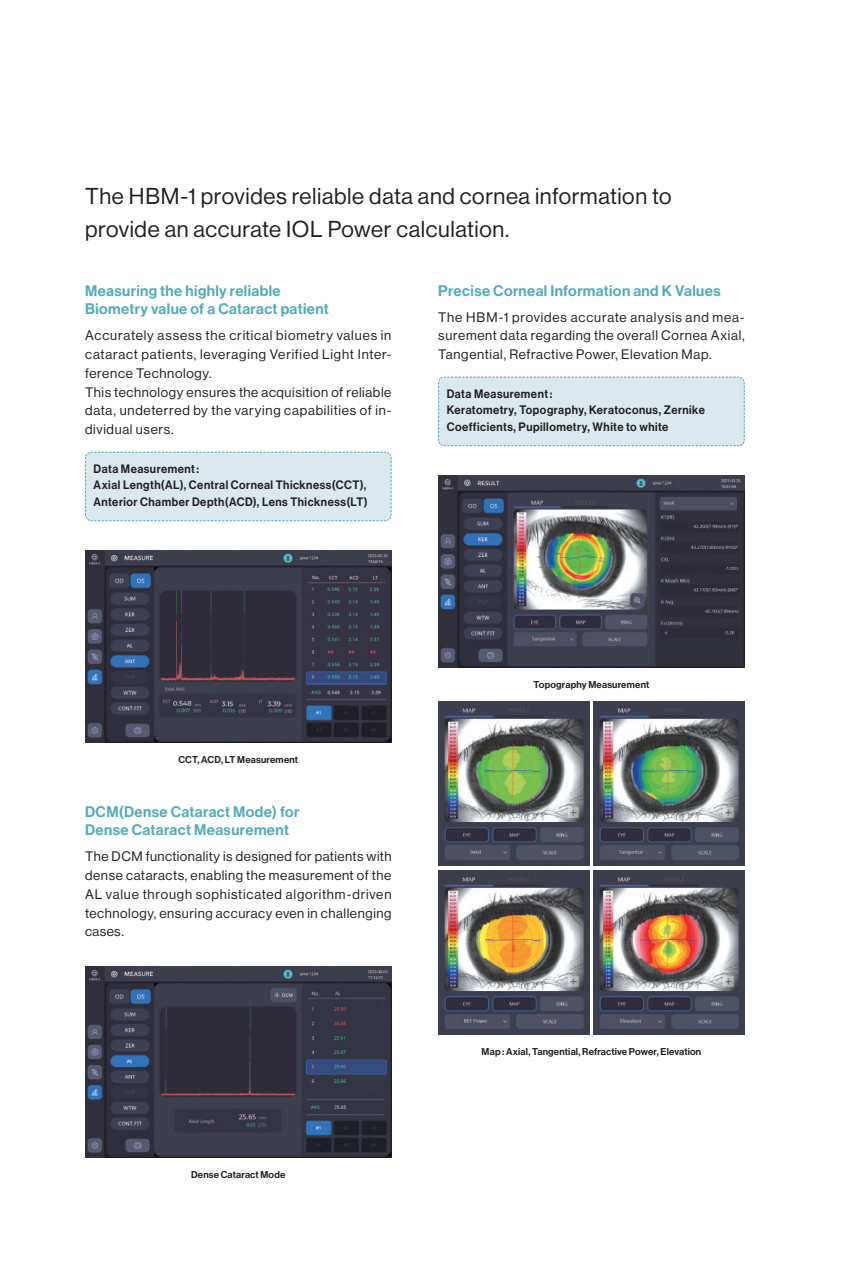
<style>
.page{position:relative;width:851px;height:1263px;background:#fff}
.page>*{position:absolute;margin:0;border:0;box-sizing:border-box;transform-origin:0 0}
.t1{font:22.5px/33px "N Haas Grotesk DS Pro 55 Rg";letter-spacing:.025em;color:#231f20}
.t2{font:15px/18.8px "N Haas Grotesk DS Pro 65 Md";letter-spacing:.025em;color:#52abb8}
.t3{font:13.5px/18.8px "N Haas Grotesk DS Pro 55 Rg";letter-spacing:.045em;color:#231f20;text-align:justify}
.t4{font:12px/16.5px "N Haas Grotesk DS Pro 65 Md";letter-spacing:.045em;color:#231f20;scale:.95 1}
.t5{font:9.75px "N Haas Grotesk DS Pro 65 Md";letter-spacing:.02em;color:#231f20}
</style>
<div class="page">
<div style="left:85px;top:451px;width:307px;height:70px;background:#dae9ed"></div>
<div style="left:438px;top:376px;width:306px;height:70px;background:#dae9ed"></div>
<img style="left:85px;top:966px;width:306px;height:191px">
<img style="left:85px;top:551px;width:306px;height:191px">
<img style="left:438px;top:476px;width:306px;height:191px">
<img style="left:438px;top:701px;width:151px;height:165px">
<img style="left:593px;top:701px;width:151px;height:165px">
<img style="left:438px;top:870px;width:151px;height:165px">
<img style="left:593px;top:870px;width:151px;height:165px">
<h1 class="t1" style="left:85px;top:180px;width:588px">The HBM-1 provides reliable data and cornea information to provide an accurate IOL Power calculation.</h1>
<p class="t2" style="left:85px;top:281px;width:245px">Measuring the highly reliable<br>Biometry value of a Cataract patient</p>
<p class="t3" style="left:85px;top:326px;width:308px;text-align:left">Accurately assess the critical biometry values in cataract patients, leveraging Verified Light Inter&shy;ference Technology.<br>This technology ensures the acquisition of reliable data, undeterred by the varying capabilities of in&shy;dividual users.</p>
<p class="t4" style="left:94px;top:461px;width:290px">Data Measurement:<br>Axial Length(AL), Central Corneal Thickness(CCT),<br>Anterior Chamber Depth(ACD), Lens Thickness(LT)</p>
<p class="t2" style="left:438px;top:281px;width:284px">Precise Corneal Information and K Values</p>
<p class="t3" style="left:438px;top:308px;width:308px">The HBM-1 provides accurate analysis and mea&shy;surement data regarding the overall Cornea Axial, Tangential, Refractive Power, Elevation Map.</p>
<p class="t4" style="left:446px;top:386px;width:273px">Data Measurement:<br>Keratometry, Topography, Keratoconus, Zernike<br>Coefficients, Pupillometry, White to white</p>
<p class="t5" style="left:178px;top:754px;width:121px">CCT, ACD, LT Measurement</p>
<p class="t2" style="left:85px;top:802px;width:216px">DCM(Dense Cataract Mode) for<br>Dense Cataract Measurement</p>
<p class="t3" style="left:85px;top:847px;width:308px">The DCM functionality is designed for patients with dense cataracts, enabling the measurement of the AL value through sophisticated algorithm-driven technology, ensuring accuracy even in challenging cases.</p>
<p class="t5" style="left:191px;top:1169px;width:96px">Dense Cataract Mode</p>
<p class="t5" style="left:533px;top:679px;width:117px">Topography Measurement</p>
<p class="t5" style="left:481px;top:1046px;width:221px">Map : Axial, Tangential, Refractive Power, Elevation</p>
</div>
